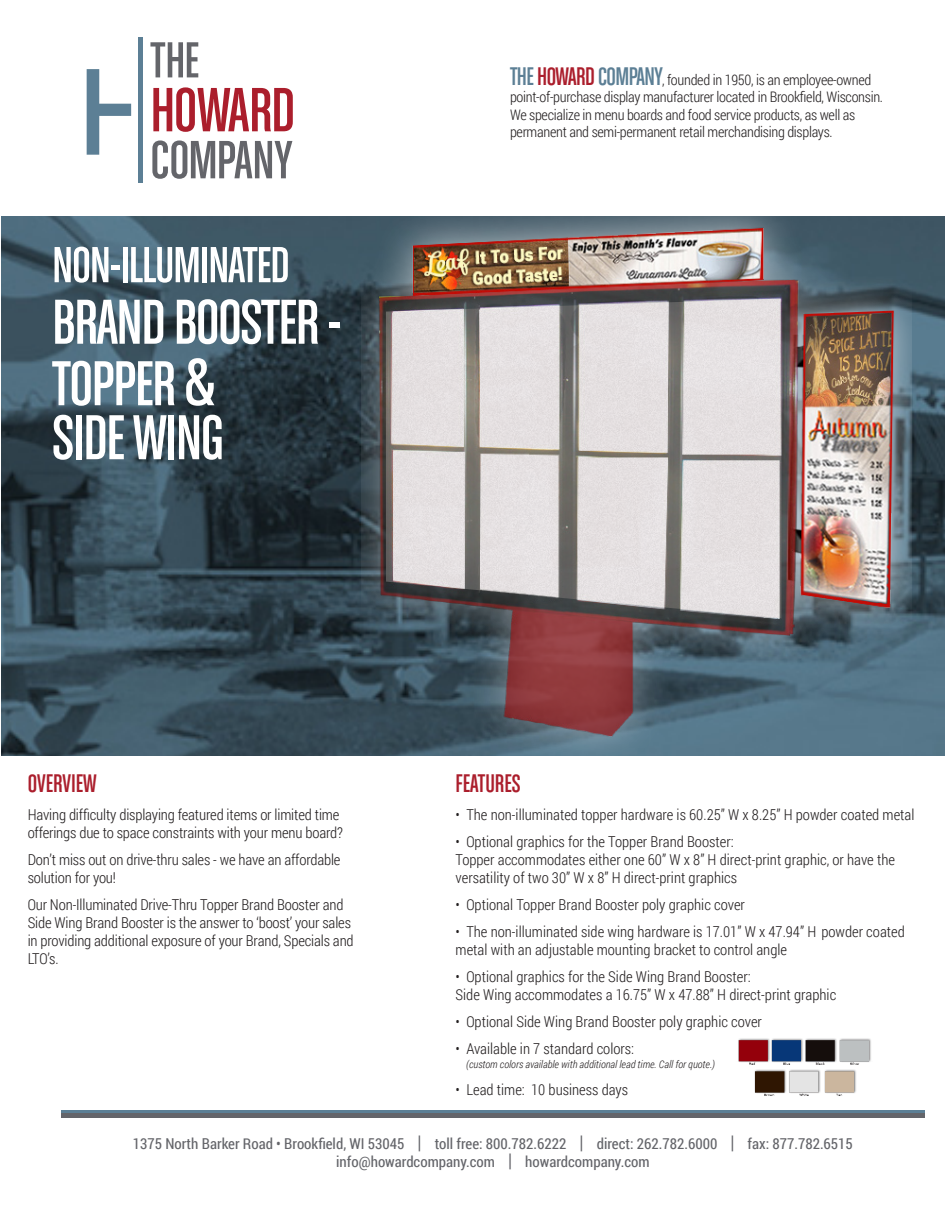
<style>
.page{position:relative;width:945px;height:1215px;background:#fff}
.page>*{position:absolute;margin:0;border:0;box-sizing:border-box;transform-origin:0 0}
.Paragraph_Style_1{font:67.5px "Chalet Comprime Cologne Sixty";letter-spacing:-.02em;color:#fff}
.t1{font:54px "Chalet Comprime Cologne Sixty";letter-spacing:-.02em;color:#fff}
.t2{font:27px "Chalet Comprime Cologne Sixty";color:#ab1e2c}
.Paragraph_Style_1-2{font:300 15px/18px "Roboto Condensed";color:#231f20}
.t3{font:15px/18px "Roboto Condensed";color:#64656a;text-align:center}
.t4{font:300 14.55px "Roboto Condensed";letter-spacing:-.02em;color:#231f20}
.t5{font:italic 300 10.5px "Roboto Condensed";color:#231f20}
.s1{font-family:"Chalet Comprime Cologne Sixty";font-weight:400;font-size:27px;color:#5c7f95}
.s2{font-family:"Chalet Comprime Cologne Sixty";font-weight:400;font-size:27px;color:#ab1e2c}
.s3{font-size:18.75px}
</style>
<div class="page">
<img style="left:1px;top:217px;width:944px;height:539px">
<img style="left:361px;top:216px;width:550px;height:540px">
<hr style="left:61px;top:1111px;width:864px;height:4px;background:#5c7f95">
<div style="left:61px;top:1113px;width:864px;height:5px;background:#64656a"></div>
<svg style="left:87px;top:69px;width:44px;height:86px"></svg>
<hr style="left:138px;top:37px;width:4px;height:146px;background:#5c7f95">
<svg style="left:150px;top:42px;width:48px;height:35px"></svg>
<svg style="left:153px;top:87px;width:140px;height:45px"></svg>
<svg style="left:152px;top:140px;width:140px;height:39px"></svg>
<img style="left:738px;top:1038px;width:133px;height:58px">
<p class="t1" style="left:52px;top:235px;width:239px">NON-ILLUMINATED</p>
<p class="Paragraph_Style_1" style="left:52px;top:285px;width:291px">BRAND BOOSTER -</p>
<p class="Paragraph_Style_1" style="left:52px;top:346px;width:165px">TOPPER &amp;</p>
<p class="Paragraph_Style_1" style="left:52px;top:400px;width:173px">SIDE WING</p>
<p class="t4" style="left:510px;top:70px;width:363px"><span class="s1">THE</span> <span class="s2">HOWARD</span> <span class="s1">COMPANY</span>, founded in 1950, is an employee-owned</p>
<p class="t4" style="left:510px;top:87px;width:375px">point-of-purchase display manufacturer located in Brookfield, Wisconsin.</p>
<p class="t4" style="left:510px;top:105px;width:347px">We specialize in menu boards and food service products, as well as</p>
<p class="t4" style="left:510px;top:122px;width:324px">permanent and semi-permanent retail merchandising displays.</p>
<p class="t2" style="left:28px;top:768px;width:71px">OVERVIEW</p>
<p class="Paragraph_Style_1-2" style="left:28px;top:805px;width:313px">Having difficulty displaying featured items or limited time</p>
<p class="Paragraph_Style_1-2" style="left:28px;top:823px;width:317px">offerings due to space constraints with your menu board?</p>
<p class="Paragraph_Style_1-2" style="left:28px;top:850px;width:314px">Don’t miss out on drive-thru sales - we have an affordable</p>
<p class="Paragraph_Style_1-2" style="left:28px;top:868px;width:90px">solution for you!</p>
<p class="Paragraph_Style_1-2" style="left:28px;top:895px;width:317px">Our Non-Illuminated Drive-Thru Topper Brand Booster and</p>
<p class="Paragraph_Style_1-2" style="left:28px;top:913px;width:325px">Side Wing Brand Booster is the answer to ‘boost’ your sales</p>
<p class="Paragraph_Style_1-2" style="left:28px;top:931px;width:328px">in providing additional exposure of your Brand, Specials and</p>
<p class="Paragraph_Style_1-2" style="left:28px;top:949px;width:32px">LTO’s.</p>
<p class="t2" style="left:456px;top:768px;width:67px">FEATURES</p>
<p class="Paragraph_Style_1-2" style="left:456px;top:805px;width:460px">• The non-illuminated topper hardware is 60.25” W x 8.25” H powder coated metal</p>
<p class="Paragraph_Style_1-2" style="left:456px;top:832px;width:280px">• Optional graphics for the Topper Brand Booster:</p>
<p class="Paragraph_Style_1-2" style="left:456px;top:850px;width:441px">Topper accommodates either one 60” W x 8” H direct-print graphic, or have the versatility of two 30” W x 8” H direct-print graphics</p>
<p class="Paragraph_Style_1-2" style="left:456px;top:895px;width:291px">• Optional Topper Brand Booster poly graphic cover</p>
<p class="Paragraph_Style_1-2" style="left:456px;top:922px;width:451px">• The non-illuminated side wing hardware is 17.01” W x 47.94” H powder coated metal with an adjustable mounting bracket to control angle</p>
<p class="Paragraph_Style_1-2" style="left:456px;top:967px;width:297px">• Optional graphics for the Side Wing Brand Booster:</p>
<p class="Paragraph_Style_1-2" style="left:456px;top:985px;width:382px">Side Wing accommodates a 16.75” W x 47.88” H direct-print graphic</p>
<p class="Paragraph_Style_1-2" style="left:456px;top:1012px;width:308px">• Optional Side Wing Brand Booster poly graphic cover</p>
<p class="Paragraph_Style_1-2" style="left:456px;top:1039px;width:180px">• Available in 7 standard colors:</p>
<p class="t5" style="left:466px;top:1057px;width:250px">(custom colors available with additional lead time. Call for quote.)</p>
<p class="Paragraph_Style_1-2" style="left:456px;top:1080px;width:174px">• Lead time: 10 business days</p>
<p class="t3" style="left:133px;top:1134px;width:722px">1375 North Barker Road • Brookfield, WI 53045 <span class="s3">|</span> toll free: 800.782.6222 <span class="s3">|</span> direct: 262.782.6000 <span class="s3">|</span> fax: 877.782.6515 info@howardcompany.com <span class="s3">|</span> howardcompany.com</p>
</div>
